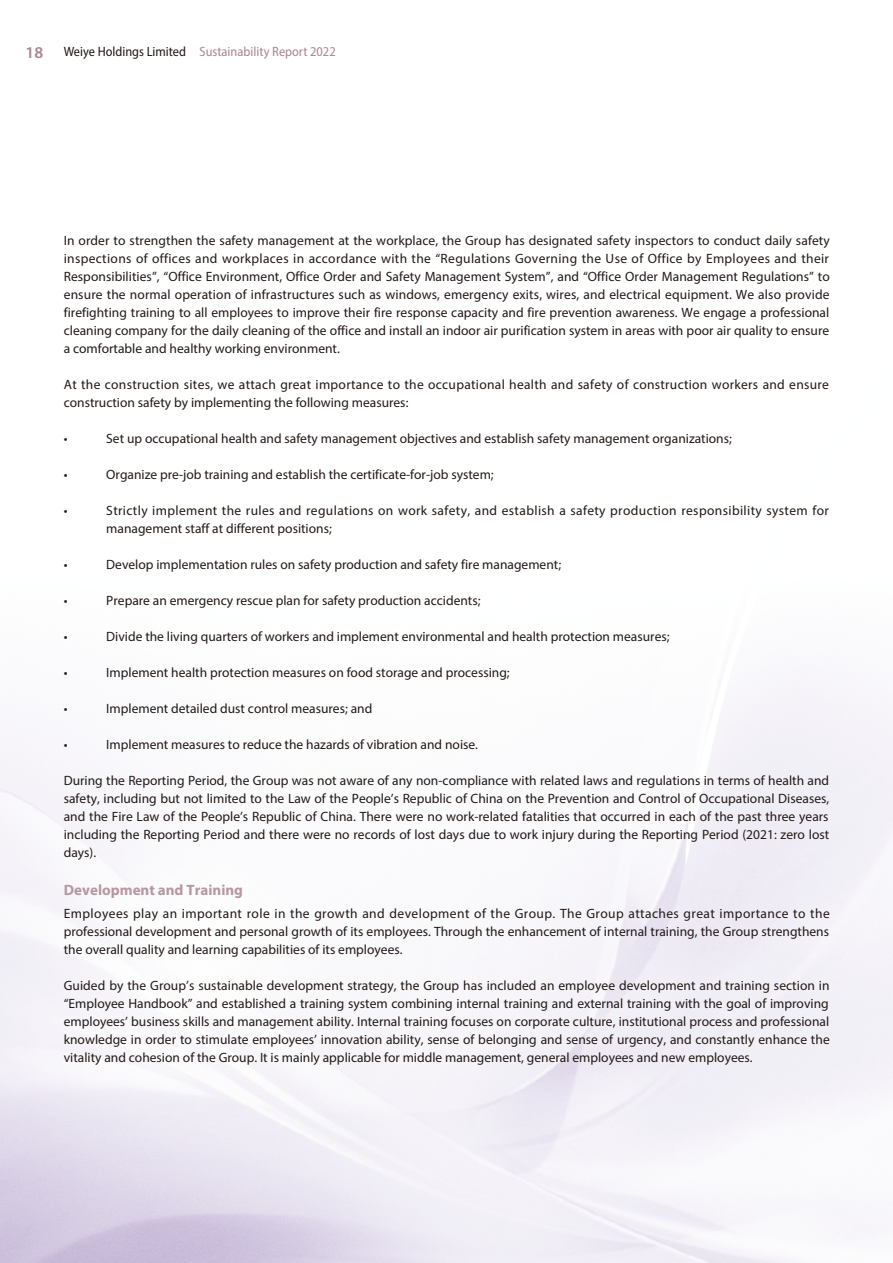
<style>
.page{position:relative;width:893px;height:1263px;background:#fff}
.page>*{position:absolute;margin:0;border:0;box-sizing:border-box;transform-origin:0 0}
.t1{font:700 15px "Myriad Pro";color:#b598a1}
.t2{font:13.5px/18px "Myriad Pro";color:#231916;text-align:justify}
.t3{font:13.5px/18px "Myriad Pro";letter-spacing:.02em;color:#231916}
.t4{font:13.5px/18px "Myriad Pro";letter-spacing:.03em;color:#231916}
.t5{font:semi-condensed 13.5px "Myriad Pro";color:#a88791}
.s1{font-weight:600;font-stretch:normal;font-size:16.5px}
.s2{color:#231916}
</style>
<div class="page">
<p class="t5" style="left:26px;top:44px;width:312px"><span class="s1">18</span> <span class="s2">Weiye Holdings Limited</span> Sustainability Report 2022</p>
<p class="t2" style="left:64px;top:231px;width:767px">In order to strengthen the safety management at the workplace, the Group has designated safety inspectors to conduct daily safety inspections of offices and workplaces in accordance with the “Regulations Governing the Use of Office by Employees and their Responsibilities”, “Office Environment, Office Order and Safety Management System”, and “Office Order Management Regulations” to ensure the normal operation of infrastructures such as windows, emergency exits, wires, and electrical equipment. We also provide firefighting training to all employees to improve their fire response capacity and fire prevention awareness. We engage a professional cleaning company for the daily cleaning of the office and install an indoor air purification system in areas with poor air quality to ensure a comfortable and healthy working environment.</p>
<p class="t3" style="left:64px;top:375px;width:767px">At the construction sites, we attach great importance to the occupational health and safety of construction workers and ensure construction safety by implementing the following measures:</p>
<p class="t2" style="left:64px;top:429px;width:5px">•</p>
<p class="t2" style="left:106px;top:429px;width:627px">Set up occupational health and safety management objectives and establish safety management organizations;</p>
<p class="t2" style="left:64px;top:465px;width:5px">•</p>
<p class="t2" style="left:106px;top:465px;width:389px">Organize pre-job training and establish the certificate-for-job system;</p>
<p class="t2" style="left:64px;top:501px;width:5px">•</p>
<p class="t4" style="left:106px;top:501px;width:724px">Strictly implement the rules and regulations on work safety, and establish a safety production responsibility system for management staff at different positions;</p>
<p class="t2" style="left:64px;top:555px;width:5px">•</p>
<p class="t2" style="left:106px;top:555px;width:456px">Develop implementation rules on safety production and safety fire management;</p>
<p class="t2" style="left:64px;top:591px;width:5px">•</p>
<p class="t2" style="left:106px;top:591px;width:376px">Prepare an emergency rescue plan for safety production accidents;</p>
<p class="t2" style="left:64px;top:627px;width:5px">•</p>
<p class="t2" style="left:106px;top:627px;width:565px">Divide the living quarters of workers and implement environmental and health protection measures;</p>
<p class="t2" style="left:64px;top:663px;width:5px">•</p>
<p class="t2" style="left:106px;top:663px;width:405px">Implement health protection measures on food storage and processing;</p>
<p class="t2" style="left:64px;top:699px;width:5px">•</p>
<p class="t2" style="left:106px;top:699px;width:268px">Implement detailed dust control measures; and</p>
<p class="t2" style="left:64px;top:735px;width:5px">•</p>
<p class="t2" style="left:106px;top:735px;width:373px">Implement measures to reduce the hazards of vibration and noise.</p>
<p class="t2" style="left:64px;top:771px;width:767px">During the Reporting Period, the Group was not aware of any non-compliance with related laws and regulations in terms of health and safety, including but not limited to the Law of the People’s Republic of China on the Prevention and Control of Occupational Diseases, and the Fire Law of the People’s Republic of China. There were no work-related fatalities that occurred in each of the past three years including the Reporting Period and there were no records of lost days due to work injury during the Reporting Period (2021: zero lost days).</p>
<p class="t1" style="left:64px;top:880px;width:181px">Development and Training</p>
<p class="t2" style="left:64px;top:904px;width:767px">Employees play an important role in the growth and development of the Group. The Group attaches great importance to the professional development and personal growth of its employees. Through the enhancement of internal training, the Group strengthens the overall quality and learning capabilities of its employees.</p>
<p class="t2" style="left:64px;top:976px;width:767px">Guided by the Group’s sustainable development strategy, the Group has included an employee development and training section in “Employee Handbook” and established a training system combining internal training and external training with the goal of improving employees’ business skills and management ability. Internal training focuses on corporate culture, institutional process and professional knowledge in order to stimulate employees’ innovation ability, sense of belonging and sense of urgency, and constantly enhance the vitality and cohesion of the Group. It is mainly applicable for middle management, general employees and new employees.</p>
</div>
